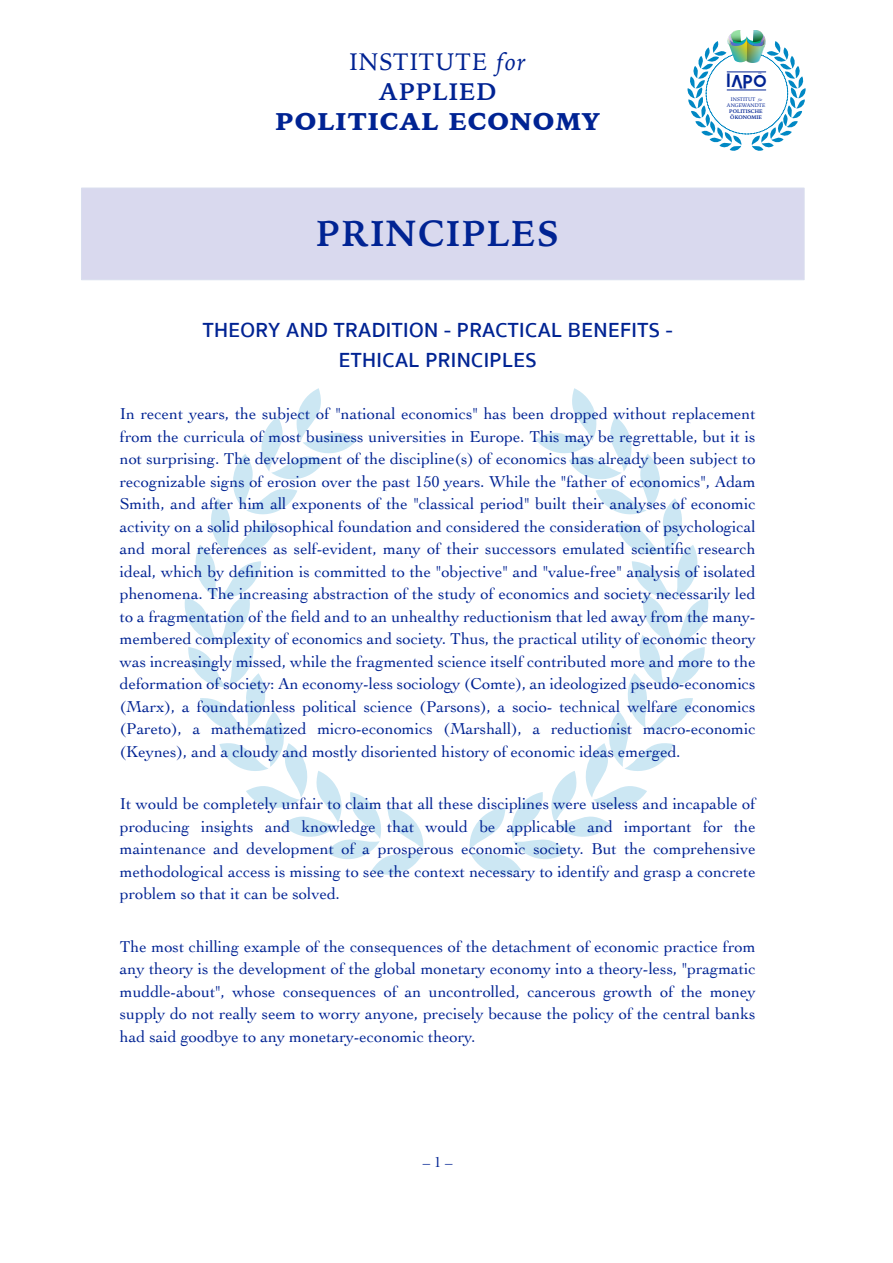
<style>
.page{position:relative;width:893px;height:1263px;background:#fff}
.page>*{position:absolute;margin:0;border:0;box-sizing:border-box;transform-origin:0 0}
.t1{font:700 36px "Iowan Old Style";letter-spacing:.05em;color:#002393}
.t2{font:24px/30px "Iowan Old Style";letter-spacing:.05em;color:#002393;text-align:center}
.t3{font:900 24px "Iowan Old Style";letter-spacing:.05em;color:#002393}
.t4{font:600 21px/30px "Sukhumvit Set";letter-spacing:.02em;color:#002393;text-align:center}
.t5{font:700 17.55px "Leo Sans";color:#002393}
.t6{font:16.5px/22.5px "Cochin";color:#002393;text-align:justify}
.t7{font:15px "Cochin";color:#002393}
.t8{font:5.1px/5.7px "Iowan Old Style";color:#002393;text-align:center}
.t9{font:700 5.1px "Iowan Old Style";color:#002393}
.s1{font-style:italic}
.s2{font-weight:700}
.s3{font-style:italic;font-size:3.45px}
</style>
<div class="page">
<svg style="left:469px;top:388px;width:240px;height:487px"></svg>
<svg style="left:184px;top:388px;width:240px;height:487px"></svg>
<img style="left:747px;top:37px;width:4px;height:25px">
<svg style="left:687px;top:30px;width:55px;height:121px"></svg>
<svg style="left:751px;top:30px;width:55px;height:121px"></svg>
<img style="left:728px;top:36px;width:19px;height:26px">
<hr style="left:727px;top:72px;width:39px;height:1px;background:#002393">
<hr style="left:727px;top:90px;width:39px;height:1px;background:#002393">
<div style="left:81px;top:188px;width:723px;height:92px;background:#d9d9ee"></div>
<h2 class="t2" style="left:349px;top:47px;width:178px">INSTITUTE <span class="s1">for<br></span><span class="s2">APPLIED</span></h2>
<h2 class="t3" style="left:276px;top:105px;width:326px">POLITICAL ECONOMY</h2>
<h1 class="t1" style="left:316px;top:209px;width:244px">PRINCIPLES</h1>
<p class="t4" style="left:203px;top:316px;width:471px">THEORY AND TRADITION - PRACTICAL BENEFITS -<br>ETHICAL PRINCIPLES</p>
<p class="t5" style="left:727px;top:71px;width:42px">IAPÖ</p>
<p class="t9" style="left:730px;top:113px;width:33px">ÖKONOMIE</p>
<p class="t8" style="left:727px;top:97px;width:40px">INSTITUT <span class="s3">für<br></span>ANGEWANDTE</p>
<p class="t9" style="left:729px;top:107px;width:35px">POLITISCHE</p>
<p class="t6" style="left:120px;top:404px;width:637px">In recent years, the subject of "national economics" has been dropped without replacement from the curricula of most business universities in Europe. This may be regrettable, but it is not surprising. The development of the discipline(s) of economics has already been subject to recognizable signs of erosion over the past 150 years. While the "father of economics", Adam Smith, and after him all exponents of the "classical period" built their analyses of economic activity on a solid philosophical foundation and considered the consideration of psychological and moral references as self-evident, many of their successors emulated scientific research ideal, which by definition is committed to the "objective" and "value-free" analysis of isolated phenomena. The increasing abstraction of the study of economics and society necessarily led to a fragmentation of the field and to an unhealthy reductionism that led away from the many&shy;membered complexity of economics and society. Thus, the practical utility of economic theory was increasingly missed, while the fragmented science itself contributed more and more to the deformation of society: An economy-less sociology (Comte), an ideologized pseudo-economics (Marx), a foundationless political science (Parsons), a socio- technical welfare economics (Pareto), a mathematized micro-economics (Marshall), a reductionist macro-economic (Keynes), and a cloudy and mostly disoriented history of economic ideas emerged.</p>
<p class="t6" style="left:120px;top:794px;width:637px">It would be completely unfair to claim that all these disciplines were useless and incapable of producing insights and knowledge that would be applicable and important for the maintenance and development of a prosperous economic society. But the comprehensive methodological access is missing to see the context necessary to identify and grasp a concrete problem so that it can be solved.</p>
<p class="t6" style="left:120px;top:937px;width:637px">The most chilling example of the consequences of the detachment of economic practice from any theory is the development of the global monetary economy into a theory-less, "pragmatic muddle-about", whose consequences of an uncontrolled, cancerous growth of the money supply do not really seem to worry anyone, precisely because the policy of the central banks had said goodbye to any monetary-economic theory.</p>
<p class="t7" style="left:423px;top:1156px;width:31px">–1–</p>
</div>
